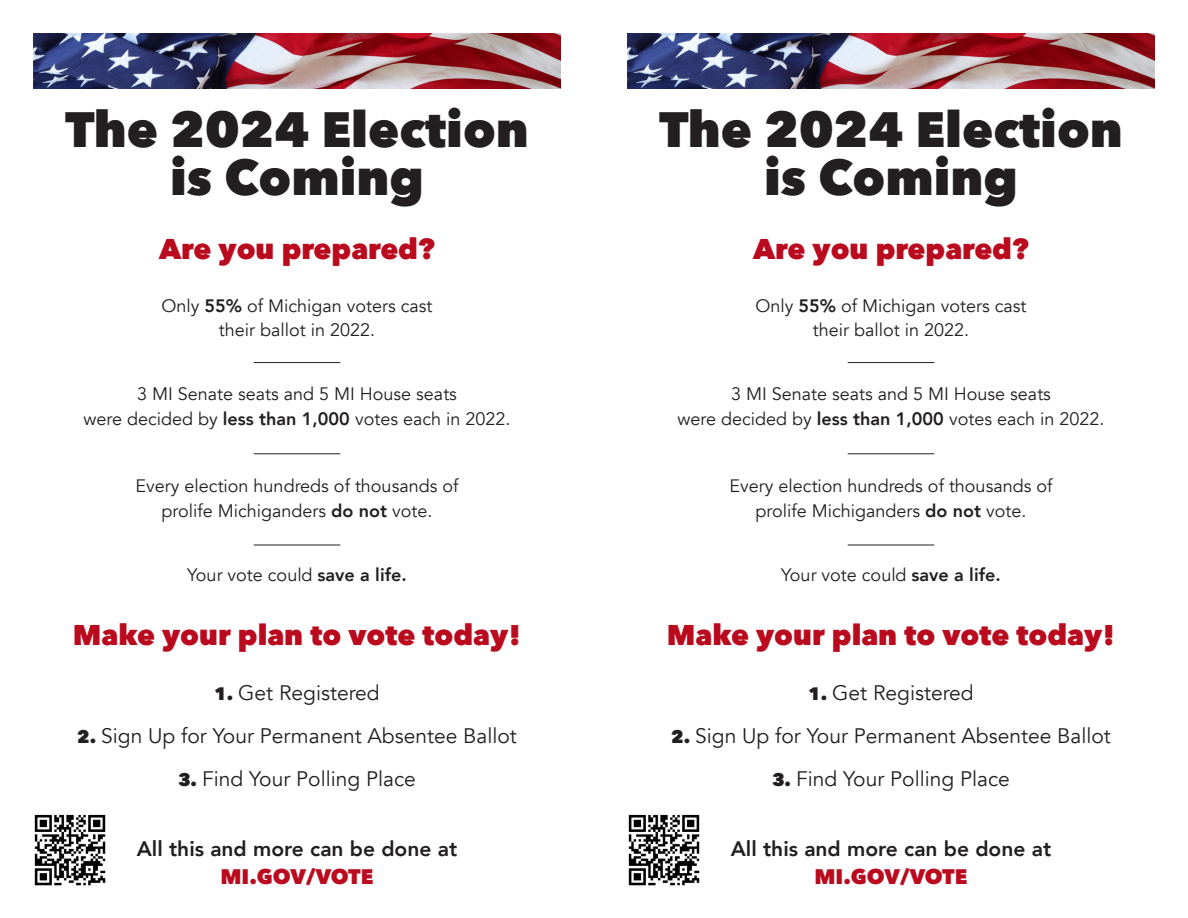
<style>
.page{position:relative;width:1188px;height:918px;background:#fff}
.page>*{position:absolute;margin:0;border:0;box-sizing:border-box;transform-origin:0 0}
.t1{font:800 49.5px/48px "Avenir Next";color:#231f20;text-align:center}
.t2{font:800 28.5px "Avenir Next";color:#ba0a1e}
.t3{font:21px "Avenir";color:#231f20}
.t4{font:800 21px/28.2px "Avenir";color:#231f20;text-align:center}
.t5{font:18px/24.6px "Avenir";color:#231f20;text-align:center}
.s1{font-weight:800}
.s2{font-family:"Avenir Next";font-weight:800;font-size:18px}
.s3{font-family:"Avenir Next";color:#ba0a1e}
</style>
<div class="page">
<img style="left:34px;top:34px;width:526px;height:55px">
<img style="left:34px;top:814px;width:72px;height:72px">
<hr style="left:254px;top:362px;width:86px;height:1px;background:#231f20">
<hr style="left:254px;top:454px;width:86px;height:1px;background:#231f20">
<hr style="left:254px;top:545px;width:86px;height:1px;background:#231f20">
<img style="left:628px;top:34px;width:526px;height:55px">
<img style="left:628px;top:814px;width:72px;height:72px">
<hr style="left:848px;top:362px;width:86px;height:1px;background:#231f20">
<hr style="left:848px;top:454px;width:86px;height:1px;background:#231f20">
<hr style="left:848px;top:545px;width:86px;height:1px;background:#231f20">
<p class="t1" style="left:65px;top:106px;width:465px">The 2024 Election is Coming</p>
<p class="t2" style="left:159px;top:232px;width:277px">Are you prepared?</p>
<p class="t5" style="left:161px;top:293px;width:273px">Only <span class="s1">55%</span> of Michigan voters cast their ballot in 2022.</p>
<p class="t5" style="left:83px;top:382px;width:429px">3 MI Senate seats and 5 MI House seats<br>were decided by <span class="s1">less than 1,000</span> votes each in 2022.</p>
<p class="t5" style="left:136px;top:474px;width:324px">Every election hundreds of thousands of prolife Michiganders <span class="s1">do not</span> vote.</p>
<p class="t5" style="left:187px;top:563px;width:221px">Your vote could <span class="s1">save a life.</span></p>
<p class="t2" style="left:73px;top:617px;width:450px">Make your plan to vote today!</p>
<p class="t3" style="left:214px;top:680px;width:167px"><span class="s2">1.</span> Get Registered</p>
<p class="t3" style="left:77px;top:723px;width:441px"><span class="s2">2.</span> Sign Up for Your Permanent Absentee Ballot</p>
<p class="t3" style="left:178px;top:767px;width:239px"><span class="s2">3.</span> Find Your Polling Place</p>
<p class="t4" style="left:137px;top:835px;width:322px">All this and more can be done at<br><span class="s3">MI.GOV/VOTE</span></p>
<p class="t1" style="left:659px;top:106px;width:465px">The 2024 Election is Coming</p>
<p class="t2" style="left:753px;top:232px;width:277px">Are you prepared?</p>
<p class="t5" style="left:755px;top:293px;width:273px">Only <span class="s1">55%</span> of Michigan voters cast their ballot in 2022.</p>
<p class="t5" style="left:677px;top:382px;width:429px">3 MI Senate seats and 5 MI House seats<br>were decided by <span class="s1">less than 1,000</span> votes each in 2022.</p>
<p class="t5" style="left:730px;top:474px;width:324px">Every election hundreds of thousands of prolife Michiganders <span class="s1">do not</span> vote.</p>
<p class="t5" style="left:781px;top:563px;width:221px">Your vote could <span class="s1">save a life.</span></p>
<p class="t2" style="left:667px;top:617px;width:450px">Make your plan to vote today!</p>
<p class="t3" style="left:808px;top:680px;width:167px"><span class="s2">1.</span> Get Registered</p>
<p class="t3" style="left:671px;top:723px;width:441px"><span class="s2">2.</span> Sign Up for Your Permanent Absentee Ballot</p>
<p class="t3" style="left:772px;top:767px;width:239px"><span class="s2">3.</span> Find Your Polling Place</p>
<p class="t4" style="left:731px;top:835px;width:322px">All this and more can be done at<br><span class="s3">MI.GOV/VOTE</span></p>
</div>
